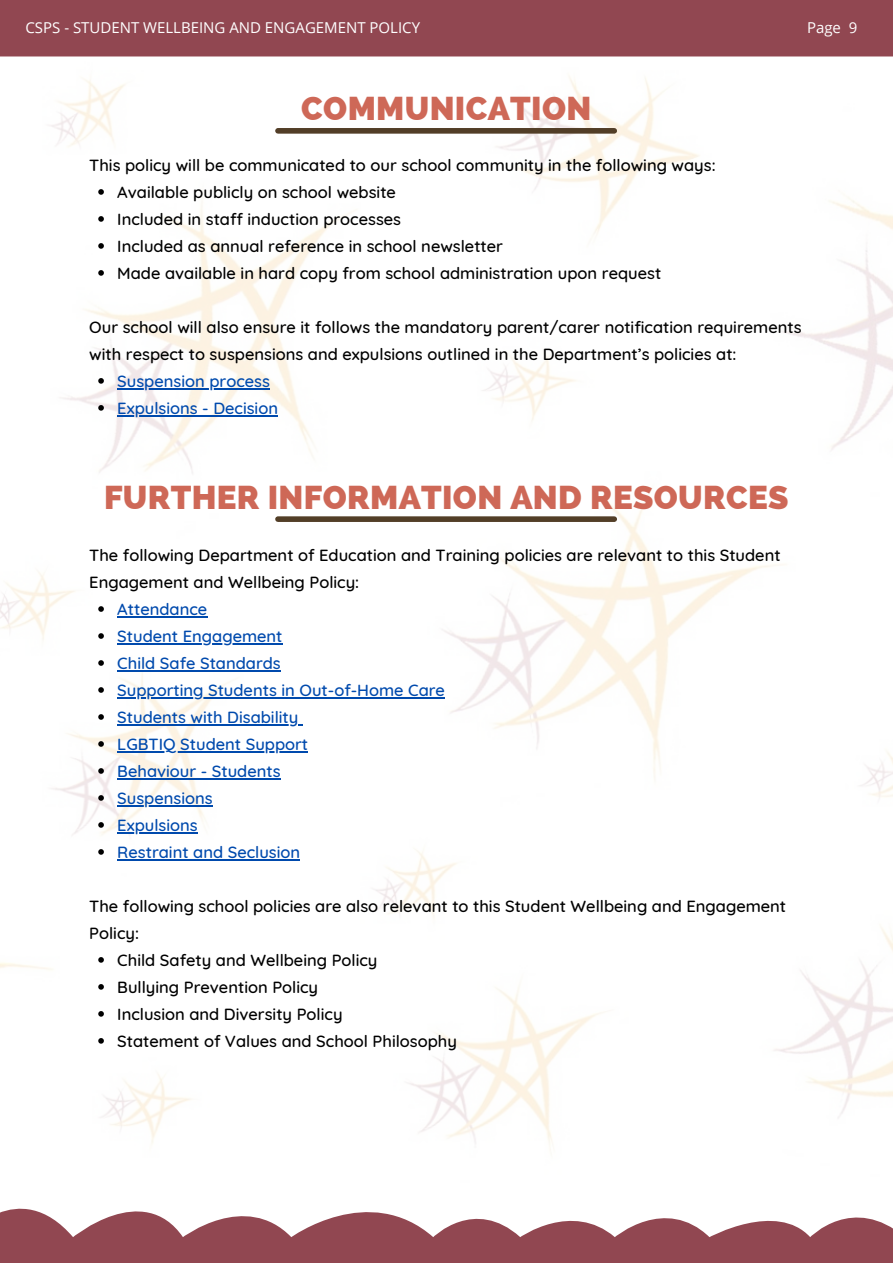
<style>
.page{position:relative;width:893px;height:1264px;background:#fff}
.page>*{position:absolute;margin:0;border:0;box-sizing:border-box;transform-origin:0 0}
.t1{font:800 33px "Raleway";letter-spacing:.01em;color:#ce6857}
.t2{font:500 16.5px/27px "Quicksand";color:#000}
.t3{font:500 16.5px "Quicksand";color:#004aad}
.t4{font:15px "Open Sans";color:#fff}
</style>
<div class="page">
<img style="left:0;top:56px;width:892px;height:1089px">
<svg style="left:0;top:1208px;width:892px;height:54px;fill:#914751"></svg>
<div style="left:0;top:0;width:892px;height:56px;background:#914751"></div>
<div style="left:278px;top:128px;width:336px;height:6px;background:#523e27"></div>
<svg style="left:98px;top:189px;width:6px;height:6px"></svg>
<svg style="left:98px;top:216px;width:6px;height:6px"></svg>
<svg style="left:98px;top:243px;width:6px;height:6px"></svg>
<svg style="left:98px;top:270px;width:6px;height:6px"></svg>
<svg style="left:98px;top:378px;width:6px;height:6px"></svg>
<hr style="left:117px;top:388px;width:153px;height:1px;background:#004aad">
<svg style="left:98px;top:405px;width:6px;height:5px"></svg>
<hr style="left:117px;top:415px;width:161px;height:1px;background:#004aad">
<div style="left:278px;top:516px;width:336px;height:6px;background:#523e27"></div>
<svg style="left:98px;top:606px;width:6px;height:6px"></svg>
<hr style="left:117px;top:616px;width:90px;height:1px;background:#004aad">
<svg style="left:98px;top:633px;width:6px;height:6px"></svg>
<hr style="left:117px;top:643px;width:165px;height:1px;background:#004aad">
<svg style="left:98px;top:660px;width:6px;height:5px"></svg>
<hr style="left:117px;top:670px;width:164px;height:1px;background:#004aad">
<svg style="left:98px;top:687px;width:6px;height:5px"></svg>
<hr style="left:117px;top:697px;width:328px;height:1px;background:#004aad">
<svg style="left:98px;top:714px;width:6px;height:5px"></svg>
<hr style="left:117px;top:724px;width:181px;height:1px;background:#004aad">
<svg style="left:98px;top:741px;width:6px;height:5px"></svg>
<hr style="left:117px;top:751px;width:191px;height:1px;background:#004aad">
<svg style="left:98px;top:768px;width:6px;height:5px"></svg>
<hr style="left:117px;top:778px;width:163px;height:1px;background:#004aad">
<svg style="left:98px;top:795px;width:6px;height:5px"></svg>
<hr style="left:117px;top:805px;width:96px;height:1px;background:#004aad">
<svg style="left:98px;top:822px;width:6px;height:5px"></svg>
<hr style="left:117px;top:832px;width:81px;height:1px;background:#004aad">
<svg style="left:98px;top:849px;width:6px;height:5px"></svg>
<hr style="left:117px;top:859px;width:183px;height:1px;background:#004aad">
<svg style="left:98px;top:957px;width:6px;height:5px"></svg>
<svg style="left:98px;top:984px;width:6px;height:5px"></svg>
<svg style="left:98px;top:1011px;width:6px;height:5px"></svg>
<svg style="left:98px;top:1038px;width:6px;height:5px"></svg>
<p class="t4" style="left:25px;top:16px;width:396px">CSPS - STUDENT WELLBEING AND ENGAGEMENT POLICY</p>
<p class="t1" style="left:301px;top:89px;width:291px">COMMUNICATION</p>
<p class="t2" style="left:89px;top:151px;width:627px">This policy will be communicated to our school community in the following ways:</p>
<p class="t2" style="left:117px;top:178px;width:280px">Available publicly on school website</p>
<p class="t2" style="left:117px;top:205px;width:285px">Included in staff induction processes</p>
<p class="t2" style="left:117px;top:232px;width:387px">Included as annual reference in school newsletter</p>
<p class="t2" style="left:117px;top:259px;width:545px">Made available in hard copy from school administration upon request</p>
<p class="t4" style="left:807px;top:16px;width:52px">Page 9</p>
<p class="t2" style="left:89px;top:313px;width:713px">Our school will also ensure it follows the mandatory parent/carer notification requirements with respect to suspensions and expulsions outlined in the Department’s policies at:</p>
<p class="t3" style="left:117px;top:370px;width:154px">Suspension process</p>
<p class="t3" style="left:117px;top:397px;width:162px">Expulsions - Decision</p>
<p class="t1" style="left:104px;top:477px;width:685px">FURTHER INFORMATION AND RESOURCES</p>
<p class="t2" style="left:89px;top:541px;width:692px">The following Department of Education and Training policies are relevant to this Student<br>Engagement and Wellbeing Policy:</p>
<p class="t3" style="left:117px;top:598px;width:91px">Attendance</p>
<p class="t3" style="left:117px;top:625px;width:167px">Student Engagement</p>
<p class="t3" style="left:117px;top:652px;width:165px">Child Safe Standards</p>
<p class="t3" style="left:117px;top:679px;width:329px">Supporting Students in Out-of-Home Care</p>
<p class="t3" style="left:117px;top:706px;width:183px">Students with Disability</p>
<p class="t3" style="left:117px;top:733px;width:192px">LGBTIQ Student Support</p>
<p class="t3" style="left:117px;top:760px;width:165px">Behaviour - Students</p>
<p class="t3" style="left:117px;top:787px;width:97px">Suspensions</p>
<p class="t3" style="left:117px;top:814px;width:82px">Expulsions</p>
<p class="t3" style="left:117px;top:841px;width:184px">Restraint and Seclusion</p>
<p class="t2" style="left:89px;top:892px;width:698px">The following school policies are also relevant to this Student Wellbeing and Engagement<br>Policy:</p>
<p class="t2" style="left:117px;top:946px;width:262px">Child Safety and Wellbeing Policy</p>
<p class="t2" style="left:117px;top:973px;width:202px">Bullying Prevention Policy</p>
<p class="t2" style="left:117px;top:1000px;width:227px">Inclusion and Diversity Policy</p>
<p class="t2" style="left:117px;top:1027px;width:341px">Statement of Values and School Philosophy</p>
</div>
